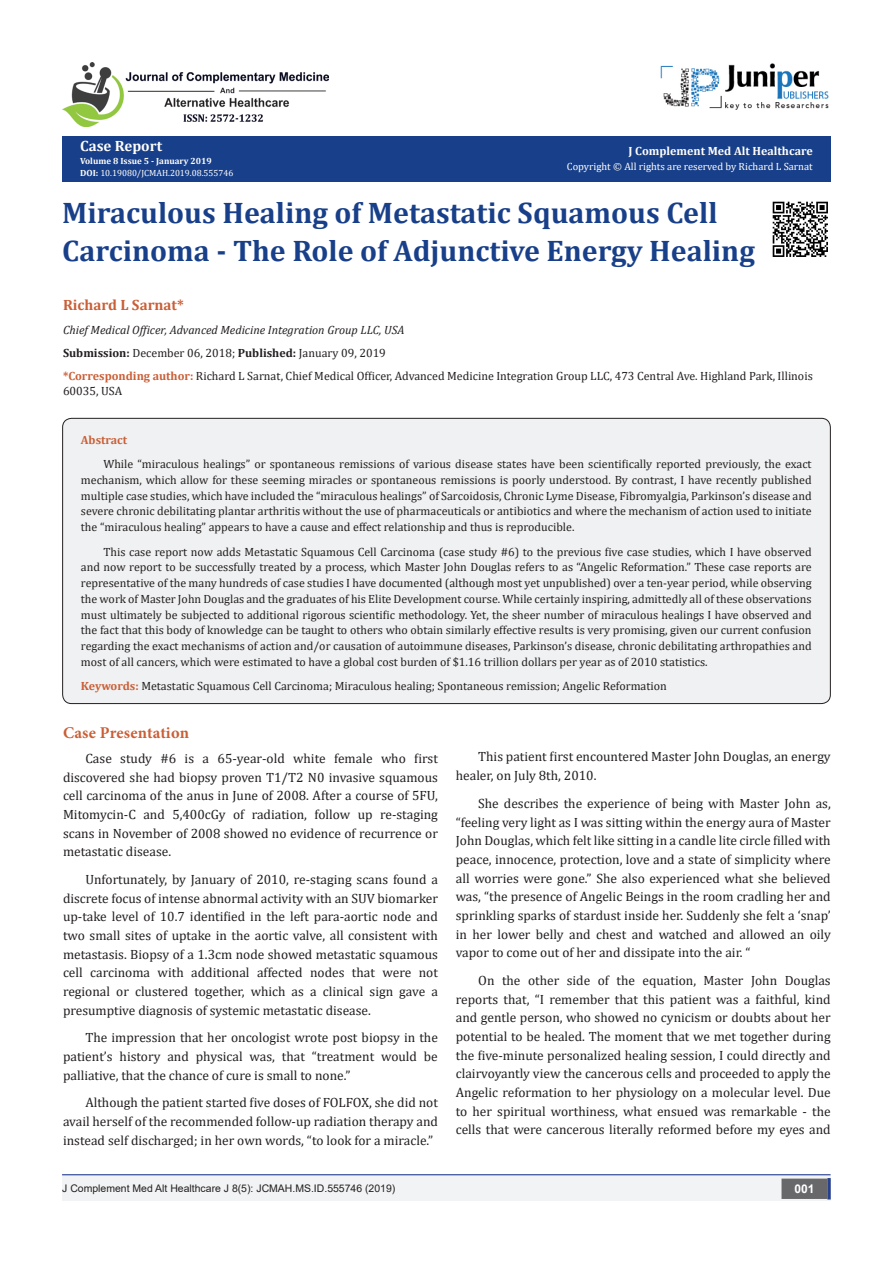
<style>
.page{position:relative;width:893px;height:1263px;background:#fff}
.page>*{position:absolute;margin:0;border:0;box-sizing:border-box;transform-origin:0 0}
.t1{font:700 29.85px/37.3px "Cambria";color:#183f89}
.t2{font:700 16.5px "Minion Pro";letter-spacing:.005em;color:#ca5f37}
.t3{font:700 15px "Cambria";color:#ca5f37}
.t4{font:700 15px "Cambria";color:#fffefc}
.List_Paragraph{font:13.5px/18.8px "Cambria";color:#231f20;text-align:justify}
.t5{font:12px/15.8px "Cambria";color:#231f20;text-align:justify}
.t6{font:italic 12px "Cambria";color:#231f20}
.t7{font:700 12px "Cambria";color:#fffefc}
.t8{font:700 12px "Cambria";color:#ca5f37}
.t9{font:700 12px "Arial";color:#fff}
.t10{font:10.5px "Arial";color:#231f20}
.t11{font:10.5px "Cambria";color:#fffefc}
.t12{font:9px "Cambria";color:#fff}
.t13{font:700 9px "Cambria";color:#fffefc}
.s1{font-weight:700;color:#fffefc}
.s2{font-weight:700}
.s3{font-weight:700;color:#ca5f37}
</style>
<div class="page">
<div style="left:62px;top:137px;width:769px;height:45px;background:#183f89"></div>
<div style="left:62px;top:1175px;width:441px;height:26px;background:#f2f3f4"></div>
<div style="left:503px;top:1175px;width:328px;height:26px;background:#f2f3f4"></div>
<div style="left:782px;top:1179px;width:45px;height:19px;background:#68676a"></div>
<div style="left:781px;top:1178px;width:46px;height:21px;border:2px solid #68676a"></div>
<svg style="left:827px;top:1178px;width:4px;height:21px"></svg>
<img style="left:661px;top:63px;width:168px;height:47px">
<hr style="left:62px;top:1174px;width:768px;height:1px;background:#253f8e">
<img style="left:62px;top:62px;width:266px;height:65px">
<div style="left:63px;top:418px;width:767px;height:285px;background:#f0f1f2;border-radius:9px"></div>
<img style="left:772px;top:201px;width:56px;height:56px">
<p class="t4" style="left:80px;top:136px;width:83px">Case Report</p>
<p class="t13" style="left:80px;top:154px;width:133px">Volume 8 Issue 5 - January 2019</p>
<p class="t12" style="left:80px;top:167px;width:155px"><span class="s1">DOI:</span> 10.19080/JCMAH.2019.08.555746</p>
<p class="t7" style="left:628px;top:142px;width:186px">J Complement Med Alt Healthcare</p>
<p class="t11" style="left:567px;top:160px;width:247px">Copyright © All rights are reserved by Richard L Sarnat</p>
<p class="t1" style="left:62px;top:193px;width:694px">Miraculous Healing of Metastatic Squamous Cell<br>Carcinoma - The Role of Adjunctive Energy Healing</p>
<p class="t3" style="left:63px;top:295px;width:123px">Richard L Sarnat*</p>
<p class="t6" style="left:63px;top:321px;width:343px">Chief Medical Officer, Advanced Medicine Integration Group LLC, USA</p>
<p class="t5" style="left:63px;top:345px;width:324px"><span class="s2">Submission:</span> December 06, 2018; <span class="s2">Published:</span> January 09, 2019</p>
<p class="t5" style="left:63px;top:369px;width:751px;line-height:14.4px"><span class="s3">*Corresponding author:</span> Richard L Sarnat, Chief Medical Officer, Advanced Medicine Integration Group LLC, 473 Central Ave. Highland Park, Illinois<br>60035, USA</p>
<p class="t8" style="left:81px;top:431px;width:48px">Abstract</p>
<p class="t5" style="left:81px;top:456px;width:732px;text-indent:22px">While “miraculous healings” or spontaneous remissions of various disease states have been scientifically reported previously, the exact mechanism, which allow for these seeming miracles or spontaneous remissions is poorly understood. By contrast, I have recently published multiple case studies, which have included the “miraculous healings” of Sarcoidosis, Chronic Lyme Disease, Fibromyalgia, Parkinson’s disease and severe chronic debilitating plantar arthritis without the use of pharmaceuticals or antibiotics and where the mechanism of action used to initiate the “miraculous healing” appears to have a cause and effect relationship and thus is reproducible.</p>
<p class="t5" style="left:81px;top:544px;width:732px;text-indent:22px">This case report now adds Metastatic Squamous Cell Carcinoma (case study #6) to the previous five case studies, which I have observed and now report to be successfully treated by a process, which Master John Douglas refers to as “Angelic Reformation.” These case reports are representative of the many hundreds of case studies I have documented (although most yet unpublished) over a ten-year period, while observing the work of Master John Douglas and the graduates of his Elite Development course. While certainly inspiring, admittedly all of these observations must ultimately be subjected to additional rigorous scientific methodology. Yet, the sheer number of miraculous healings I have observed and the fact that this body of knowledge can be taught to others who obtain similarly effective results is very promising, given our current confusion regarding the exact mechanisms of action and/or causation of autoimmune diseases, Parkinson’s disease, chronic debilitating arthropathies and most of all cancers, which were estimated to have a global cost burden of $1.16 trillion dollars per year as of 2010 statistics.</p>
<p class="t5" style="left:81px;top:678px;width:587px"><span class="s3">Keywords:</span> Metastatic Squamous Cell Carcinoma; Miraculous healing; Spontaneous remission; Angelic Reformation</p>
<p class="t2" style="left:63px;top:721px;width:128px">Case Presentation</p>
<p class="List_Paragraph" style="left:63px;top:749px;width:377px;text-indent:22px">Case study #6 is a 65-year-old white female who first discovered she had biopsy proven T1/T2 N0 invasive squamous cell carcinoma of the anus in June of 2008. After a course of 5FU, Mitomycin-C and 5,400cGy of radiation, follow up re-staging scans in November of 2008 showed no evidence of recurrence or metastatic disease.</p>
<p class="List_Paragraph" style="left:63px;top:870px;width:376px;text-indent:22px">Unfortunately, by January of 2010, re-staging scans found a discrete focus of intense abnormal activity with an SUV biomarker up-take level of 10.7 identified in the left para-aortic node and two small sites of uptake in the aortic valve, all consistent with metastasis. Biopsy of a 1.3cm node showed metastatic squamous cell carcinoma with additional affected nodes that were not regional or clustered together, which as a clinical sign gave a presumptive diagnosis of systemic metastatic disease.</p>
<p class="List_Paragraph" style="left:63px;top:1028px;width:376px;text-indent:22px">The impression that her oncologist wrote post biopsy in the patient’s history and physical was, that “treatment would be palliative, that the chance of cure is small to none.”</p>
<p class="List_Paragraph" style="left:63px;top:1093px;width:376px;text-indent:22px">Although the patient started five doses of FOLFOX, she did not avail herself of the recommended follow-up radiation therapy and instead self discharged; in her own words, “to look for a miracle.”</p>
<p class="List_Paragraph" style="left:456px;top:747px;width:376px;text-indent:22px">This patient first encountered Master John Douglas, an energy healer, on July 8th, 2010.</p>
<p class="List_Paragraph" style="left:456px;top:794px;width:376px;text-indent:22px">She describes the experience of being with Master John as, “feeling very light as I was sitting within the energy aura of Master John Douglas, which felt like sitting in a candle lite circle filled with peace, innocence, protection, love and a state of simplicity where all worries were gone.” She also experienced what she believed was, “the presence of Angelic Beings in the room cradling her and sprinkling sparks of stardust inside her. Suddenly she felt a ‘snap’ in her lower belly and chest and watched and allowed an oily vapor to come out of her and dissipate into the air. “</p>
<p class="List_Paragraph" style="left:456px;top:971px;width:376px;text-indent:22px">On the other side of the equation, Master John Douglas reports that, “I remember that this patient was a faithful, kind and gentle person, who showed no cynicism or doubts about her potential to be healed. The moment that we met together during the five-minute personalized healing session, I could directly and clairvoyantly view the cancerous cells and proceeded to apply the Angelic reformation to her physiology on a molecular level. Due to her spiritual worthiness, what ensued was remarkable - the cells that were cancerous literally reformed before my eyes and</p>
<p class="t10" style="left:62px;top:1181px;width:335px">J Complement Med Alt Healthcare J 8(5): JCMAH.MS.ID.555746 (2019)</p>
<p class="t9" style="left:794px;top:1180px;width:22px">001</p>
</div>
